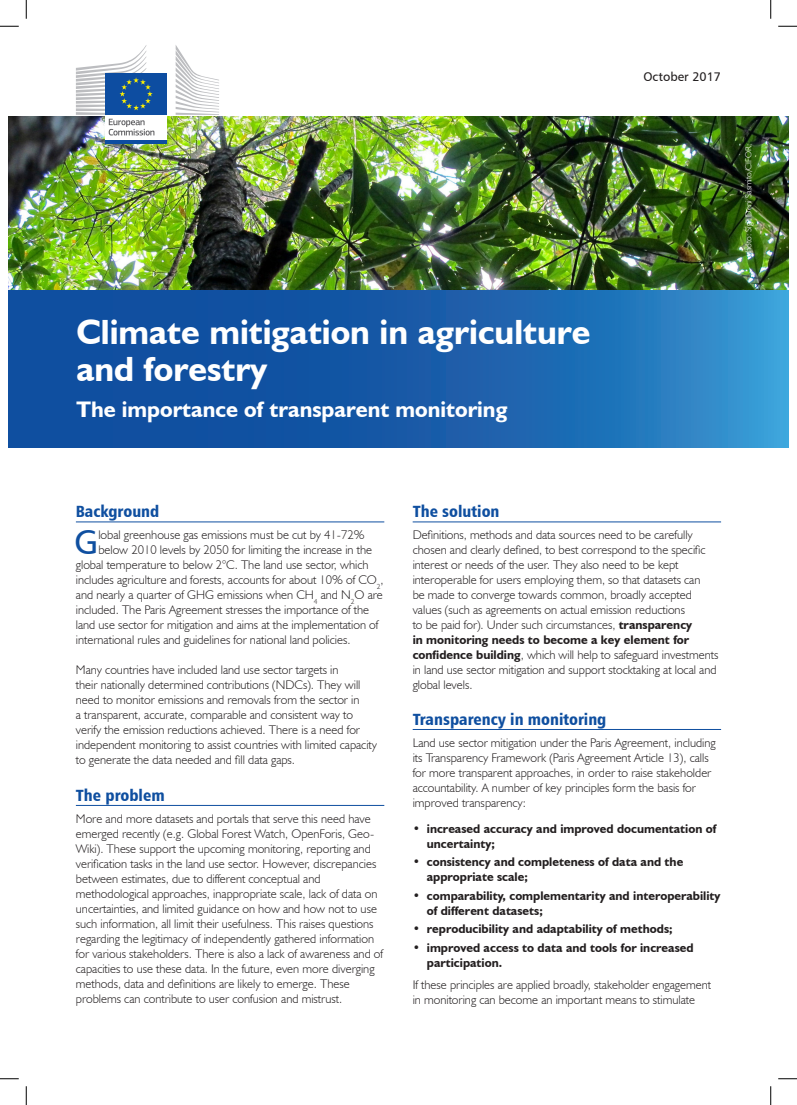
<style>
.page{position:relative;width:797px;height:1105px;background:#fff}
.page>*{position:absolute;margin:0;border:0;box-sizing:border-box;transform-origin:0 0}
.t1{font:700 35px/37.5px "Humanist 521 BT";color:#fff}
.t2{font:34.12px "Humanist 777 BT Roman B";color:#0f4fa0}
.t3{font:700 22.5px "Humanist 521 BT";color:#fff}
.t4{font:16.25px "Humanist 777 BT Black Condensed B";color:#0f4fa0}
.t5{font:300 12.5px/15px "Humanist 521 BT";color:#231f20}
.t6{font:700 12.5px/15px "Humanist 521 BT";color:#231f20}
.t7{font:12.5px "Humanist 777 BT Roman B";color:#231f20}
.t8{font:300 8.75px "Humanist 521 BT";color:#fff}
.s1{font-weight:700}
</style>
<div class="page">
<img style="left:9px;top:116px;width:779px;height:175px">
<svg style="left:9px;top:291px;width:779px;height:156px;background:#1a63ad"></svg>
<hr style="left:76px;top:522px;width:308px;height:1px;background:#0f4fa0">
<hr style="left:76px;top:805px;width:308px;height:1px;background:#0f4fa0">
<hr style="left:412px;top:522px;width:309px;height:1px;background:#0f4fa0">
<hr style="left:412px;top:729px;width:309px;height:1px;background:#0f4fa0">
<div style="left:105px;top:114px;width:62px;height:27px;background:#fff"></div>
<div style="left:105px;top:74px;width:62px;height:41px;background:#0d4da1"></div>
<hr style="left:105px;top:140px;width:62px;height:4px;background:#0d4da1">
<svg style="left:176px;top:45px;width:43px;height:70px"></svg>
<svg style="left:76px;top:45px;width:78px;height:91px"></svg>
<svg style="left:0;top:25px;width:19px;height:2px"></svg>
<svg style="left:778px;top:25px;width:19px;height:2px"></svg>
<svg style="left:0;top:1078px;width:19px;height:1px"></svg>
<svg style="left:778px;top:1078px;width:19px;height:1px"></svg>
<svg style="left:25px;top:0;width:2px;height:19px"></svg>
<svg style="left:25px;top:1086px;width:2px;height:19px"></svg>
<svg style="left:770px;top:0;width:1px;height:19px"></svg>
<svg style="left:770px;top:1086px;width:1px;height:19px"></svg>
<h1 class="t1" style="left:76px;top:312px;width:515px">Climate mitigation in agriculture and forestry</h1>
<h3 class="t3" style="left:76px;top:395px;width:432px">The importance of transparent monitoring</h3>
<p class="t7" style="left:643px;top:68px;width:79px">October 2017</p>
<p class="t8" style="left:743px;top:256px;width:114px;rotate:-90deg">photo: Sigit Deni Sasmito/CIFOR;</p>
<h3 class="t4" style="left:76px;top:501px;width:85px">Background</h3>
<h2 class="t2" style="left:74px;top:521px;width:26px">G</h2>
<p class="t5" style="left:98px;top:527px;width:268px">lobal greenhouse gas emissions must be cut by 41-72%</p>
<p class="t5" style="left:98px;top:542px;width:275px">below 2010 levels by 2050 for limiting the increase in the</p>
<p class="t5" style="left:76px;top:557px;width:294px">global temperature to below 2°C. The land use sector, which</p>
<p class="t5" style="left:76px;top:572px;width:309px">includes agriculture and forests, accounts for about 10% of CO<sub>2</sub>,</p>
<p class="t5" style="left:76px;top:587px;width:308px">and nearly a quarter of GHG emissions when CH<sub>4</sub> and N<sub>2</sub>O are</p>
<p class="t5" style="left:76px;top:602px;width:295px">included. The Paris Agreement stresses the importance of the</p>
<p class="t5" style="left:76px;top:617px;width:304px">land use sector for mitigation and aims at the implementation of</p>
<p class="t5" style="left:76px;top:632px;width:276px">international rules and guidelines for national land policies.</p>
<p class="t5" style="left:76px;top:662px;width:303px">Many countries have included land use sector targets in<br>their nationally determined contributions (NDCs). They will need to monitor emissions and removals from the sector in<br>a transparent, accurate, comparable and consistent way to verify the emission reductions achieved. There is a need for independent monitoring to assist countries with limited capacity to generate the data needed and fill data gaps.</p>
<h3 class="t4" style="left:76px;top:785px;width:90px">The problem</h3>
<p class="t5" style="left:76px;top:811px;width:309px">More and more datasets and portals that serve this need have emerged recently (e.g. Global Forest Watch, OpenForis, Geo-Wiki). These support the upcoming monitoring, reporting and verification tasks in the land use sector. However, discrepancies between estimates, due to different conceptual and methodological approaches, inappropriate scale, lack of data on uncertainties, and limited guidance on how and how not to use such information, all limit their usefulness. This raises questions regarding the legitimacy of independently gathered information for various stakeholders. There is also a lack of awareness and of capacities to use these data. In the future, even more diverging methods, data and definitions are likely to emerge. These problems can contribute to user confusion and mistrust.</p>
<h3 class="t4" style="left:412px;top:501px;width:88px">The solution</h3>
<p class="t5" style="left:412px;top:527px;width:307px">Definitions, methods and data sources need to be carefully chosen and clearly defined, to best correspond to the specific interest or needs of the user. They also need to be kept interoperable for users employing them, so that datasets can<br>be made to converge towards common, broadly accepted values (such as agreements on actual emission reductions<br>to be paid for). Under such circumstances, <span class="s1">transparency<br>in monitoring needs to become a key element for confidence building</span>, which will help to safeguard investments in land use sector mitigation and support stocktaking at local and global levels.</p>
<h3 class="t4" style="left:412px;top:709px;width:195px">Transparency in monitoring</h3>
<p class="t5" style="left:412px;top:735px;width:304px">Land use sector mitigation under the Paris Agreement, including its Transparency Framework (Paris Agreement Article 13), calls for more transparent approaches, in order to raise stakeholder accountability. A number of key principles form the basis for improved transparency:</p>
<p class="t6" style="left:427px;top:820px;width:291px;text-indent:-14px">• increased accuracy and improved documentation of uncertainty;</p>
<p class="t6" style="left:427px;top:854px;width:258px;text-indent:-14px">• consistency and completeness of data and the appropriate scale;</p>
<p class="t6" style="left:427px;top:888px;width:295px;text-indent:-14px">• comparability, complementarity and interoperability of different datasets;</p>
<p class="t6" style="left:412px;top:921px;width:261px">• reproducibility and adaptability of methods;</p>
<p class="t6" style="left:427px;top:940px;width:268px;text-indent:-14px">• improved access to data and tools for increased participation.</p>
<p class="t5" style="left:412px;top:977px;width:300px">If these principles are applied broadly, stakeholder engagement in monitoring can become an important means to stimulate</p>
</div>
